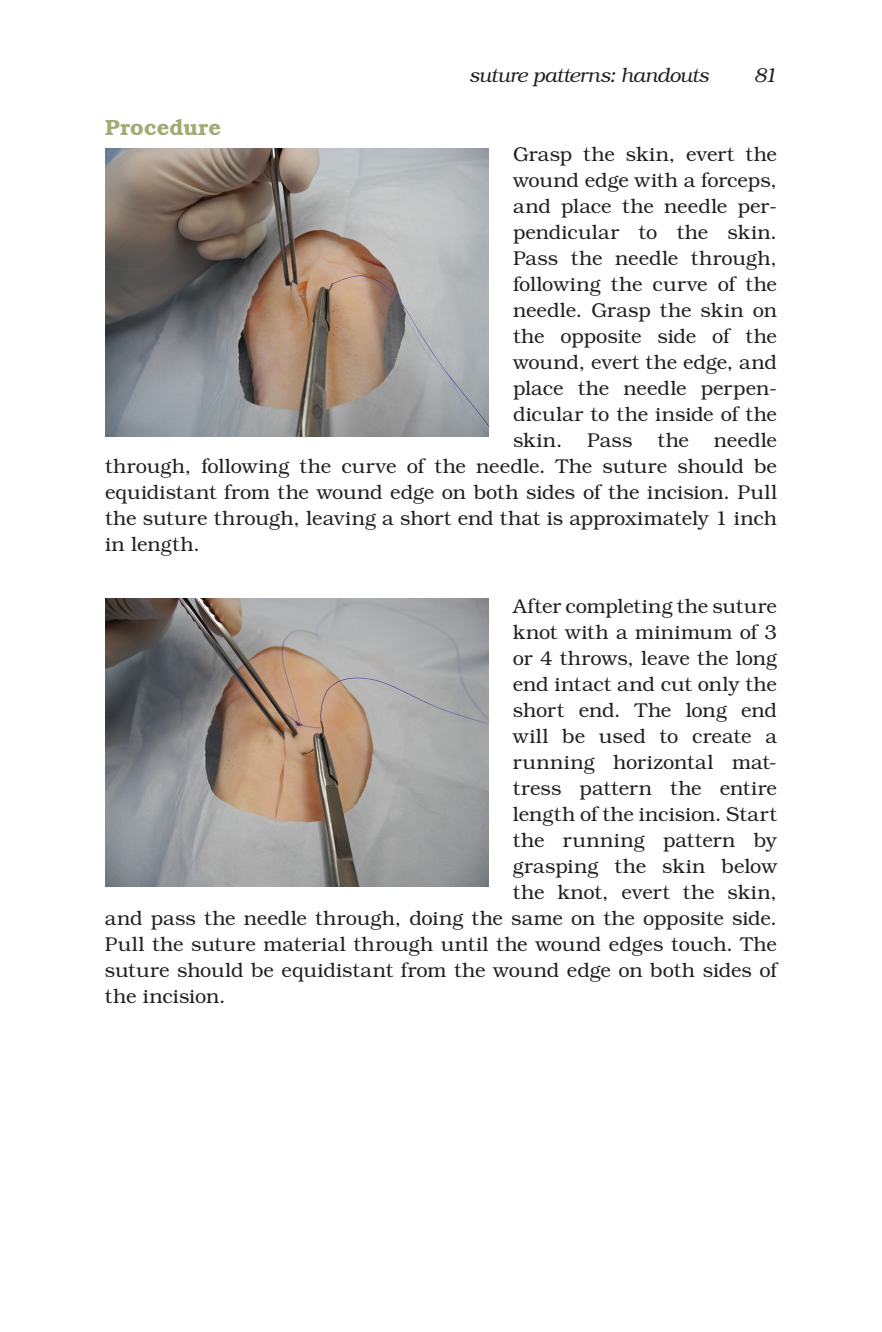
<style>
.page{position:relative;width:882px;height:1332px;background:#fff}
.page>*{position:absolute;margin:0;border:0;box-sizing:border-box;transform-origin:0 0}
.t1{font:600 22px "Bookman Std";letter-spacing:.005em;color:#a0ac75}
.t2{font:300 20px "Bookman Std";letter-spacing:.005em;color:#231f20}
.t3{font:italic 300 20px "Bookman Std";letter-spacing:-.02em;color:#231f20}
</style>
<div class="page">
<img style="left:105px;top:149px;width:384px;height:288px">
<img style="left:105px;top:599px;width:384px;height:288px">
<p class="t1" style="left:105px;top:115px;width:118px">Procedure</p>
<p class="t3" style="left:469px;top:64px;width:242px">suture patterns: handouts</p>
<p class="t3" style="left:754px;top:64px;width:24px">81</p>
<p class="t2" style="left:513px;top:143px;width:266px">Grasp the skin, evert the</p>
<p class="t2" style="left:513px;top:169px;width:265px">wound edge with a forceps,</p>
<p class="t2" style="left:513px;top:195px;width:265px">and place the needle per-</p>
<p class="t2" style="left:513px;top:221px;width:266px">pendicular to the skin.</p>
<p class="t2" style="left:513px;top:247px;width:265px">Pass the needle through,</p>
<p class="t2" style="left:513px;top:273px;width:266px">following the curve of the</p>
<p class="t2" style="left:513px;top:299px;width:266px">needle. Grasp the skin on</p>
<p class="t2" style="left:513px;top:325px;width:266px">the opposite side of the</p>
<p class="t2" style="left:513px;top:351px;width:265px">wound, evert the edge, and</p>
<p class="t2" style="left:513px;top:377px;width:265px">place the needle perpen-</p>
<p class="t2" style="left:513px;top:403px;width:265px">dicular to the inside of the</p>
<p class="t2" style="left:513px;top:429px;width:265px">skin. Pass the needle</p>
<p class="t2" style="left:105px;top:455px;width:673px">through, following the curve of the needle. The suture should be</p>
<p class="t2" style="left:105px;top:481px;width:674px">equidistant from the wound edge on both sides of the incision. Pull</p>
<p class="t2" style="left:105px;top:507px;width:674px">the suture through, leaving a short end that is approximately 1 inch</p>
<p class="t2" style="left:105px;top:533px;width:96px">in length.</p>
<p class="t2" style="left:513px;top:595px;width:265px">After completing the suture</p>
<p class="t2" style="left:513px;top:621px;width:266px">knot with a minimum of 3</p>
<p class="t2" style="left:513px;top:647px;width:266px">or 4 throws, leave the long</p>
<p class="t2" style="left:513px;top:673px;width:265px">end intact and cut only the</p>
<p class="t2" style="left:513px;top:699px;width:265px">short end. The long end</p>
<p class="t2" style="left:513px;top:725px;width:265px">will be used to create a</p>
<p class="t2" style="left:513px;top:751px;width:265px">running horizontal mat-</p>
<p class="t2" style="left:513px;top:777px;width:266px">tress pattern the entire</p>
<p class="t2" style="left:513px;top:803px;width:266px">length of the incision. Start</p>
<p class="t2" style="left:513px;top:829px;width:266px">the running pattern by</p>
<p class="t2" style="left:513px;top:855px;width:266px">grasping the skin below</p>
<p class="t2" style="left:513px;top:881px;width:265px">the knot, evert the skin,</p>
<p class="t2" style="left:105px;top:907px;width:673px">and pass the needle through, doing the same on the opposite side.</p>
<p class="t2" style="left:105px;top:933px;width:674px">Pull the suture material through until the wound edges touch. The</p>
<p class="t2" style="left:105px;top:959px;width:674px">suture should be equidistant from the wound edge on both sides of</p>
<p class="t2" style="left:105px;top:985px;width:122px">the incision.</p>
</div>
